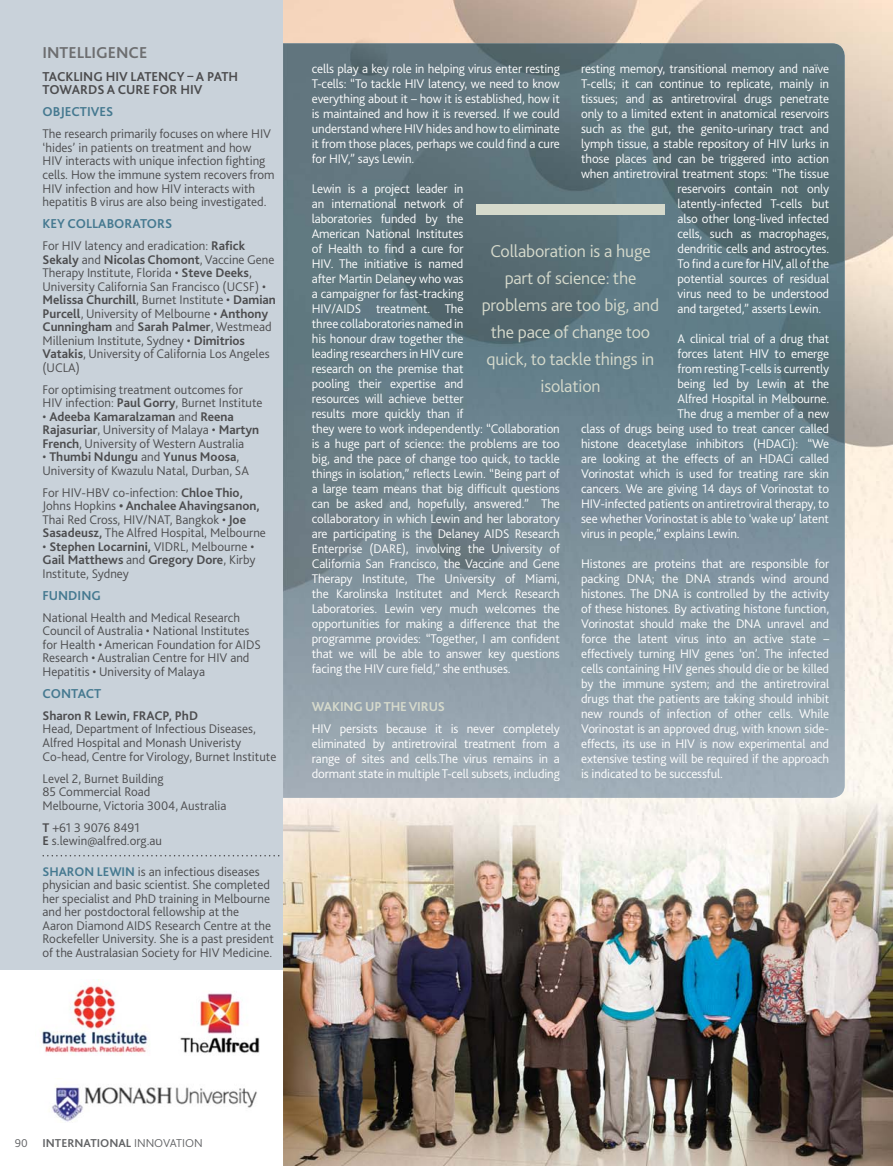
<style>
.page{position:relative;width:893px;height:1166px;background:#fff}
.page>*{position:absolute;margin:0;border:0;box-sizing:border-box;transform-origin:0 0}
.t1{font:300 18px/27px "Bliss 2";letter-spacing:-.01em;color:#d6dacc;text-align:center}
.t2{font:700 16.5px "Bliss 2";color:#6d6e70}
.t3{font:700 13.5px/13.5px "Bliss 2";color:#4c4c4e}
.t4{font:700 13.5px "Bliss 2";color:#457990}
.t5{font:700 13.5px "Bliss 2";letter-spacing:-.01em;color:#d6dacc}
.t6{font:300 13.2px/15px "Bliss 2";letter-spacing:-.01em;color:#fff;text-align:justify}
.t7{font:300 13.2px/13.5px "Bliss 2";color:#4c4c4e}
.t8{font:700 13.2px "Bliss 2";color:#4c4c4e}
.t9{font:700 12px "Bliss 2";color:#636466}
.s1{font-weight:700}
.s2{font-weight:700;color:#457990}
.s3{font-weight:300}
</style>
<div class="page">
<img style="left:283px;top:0;width:610px;height:1165px">
<img style="left:283px;top:43px;width:562px;height:754px">
<div style="left:0;top:0;width:283px;height:969px;background:#c9d2da"></div>
<svg style="left:43px;top:855px;width:236px;height:1px"></svg>
<div style="left:476px;top:204px;width:189px;height:10px;background:#d6dacc"></div>
<img style="left:52px;top:1085px;width:205px;height:37px">
<img style="left:42px;top:979px;width:107px;height:75px">
<img style="left:180px;top:993px;width:80px;height:60px">
<p class="t2" style="left:43px;top:46px;width:106px">INTELLIGENCE</p>
<p class="t3" style="left:43px;top:71px;width:197px">TACKLING HIV LATENCY – A PATH<br>TOWARDS A CURE FOR HIV</p>
<p class="t4" style="left:43px;top:107px;width:72px">OBJECTIVES</p>
<p class="t7" style="left:43px;top:129px;width:234px">The research primarily focuses on where HIV ‘hides’ in patients on treatment and how HIV interacts with unique infection fighting cells. How the immune system recovers from HIV infection and how HIV interacts with hepatitis B virus are also being investigated.</p>
<p class="t4" style="left:43px;top:218px;width:131px">KEY COLLABORATORS</p>
<p class="t7" style="left:43px;top:240px;width:235px">For HIV latency and eradication: <span class="s1">Rafick Sekaly</span> and <span class="s1">Nicolas Chomont</span>, Vaccine Gene Therapy Institute, Florida • <span class="s1">Steve Deeks</span>, University California San Francisco (UCSF) • <span class="s1">Melissa Churchill</span>, Burnet Institute • <span class="s1">Damian Purcell</span>, University of Melbourne • <span class="s1">Anthony Cunningham</span> and <span class="s1">Sarah Palmer</span>, Westmead Millenium Institute, Sydney • <span class="s1">Dimitrios Vatakis</span>, University of California Los Angeles (UCLA)</p>
<p class="t7" style="left:43px;top:384px;width:222px">For optimising treatment outcomes for<br>HIV infection: <span class="s1">Paul Gorry</span>, Burnet Institute</p>
<p class="t7" style="left:43px;top:411px;width:218px">• <span class="s1">Adeeba Kamaralzaman</span> and <span class="s1">Reena<br>Rajasuriar</span>, University of Malaya • <span class="s1">Martyn<br>French</span>, University of Western Australia</p>
<p class="t7" style="left:43px;top:451px;width:208px">• <span class="s1">Thumbi Ndungu</span> and <span class="s1">Yunus Moosa</span>,<br>University of Kwazulu Natal, Durban, SA</p>
<p class="t7" style="left:43px;top:487px;width:225px">For HIV-HBV co-infection: <span class="s1">Chloe Thio, </span>Johns Hopkins <span class="s1">• Anchalee Ahavingsanon, </span>Thai Red Cross, HIV/NAT, Bangkok • <span class="s1">Joe Sasadeusz,</span> The Alfred Hospital, Melbourne</p>
<p class="t7" style="left:43px;top:541px;width:214px;text-align:justify">• <span class="s1">Stephen Locarnini,</span> VIDRL, Melbourne • <span class="s1">Gail Matthews</span> and <span class="s1">Gregory Dore</span>, Kirby Institute, Sydney</p>
<p class="t4" style="left:43px;top:590px;width:60px">FUNDING</p>
<p class="t7" style="left:43px;top:612px;width:220px">National Health and Medical Research Council of Australia • National Institutes for Health • American Foundation for AIDS Research • Australian Centre for HIV and Hepatitis • University of Malaya</p>
<p class="t4" style="left:43px;top:688px;width:60px">CONTACT</p>
<p class="t8" style="left:43px;top:710px;width:157px">Sharon R Lewin, FRACP, PhD</p>
<p class="t7" style="left:43px;top:723px;width:235px">Head, Department of Infectious Diseases,<br>Alfred Hospital and Monash Univeristy<br>Co-head, Centre for Virology, Burnet Institute</p>
<p class="t7" style="left:43px;top:772px;width:185px">Level 2, Burnet Building<br>85 Commercial Road<br>Melbourne, Victoria 3004, Australia</p>
<p class="t7" style="left:43px;top:821px;width:121px"><span class="s1">T</span> +61 3 9076 8491<br><span class="s1">E</span> s.lewin@alfred.org.au</p>
<p class="t7" style="left:43px;top:865px;width:233px"><span class="s2">SHARON LEWIN</span> is an infectious diseases physician and basic scientist. She completed her specialist and PhD training in Melbourne and her postdoctoral fellowship at the<br>Aaron Diamond AIDS Research Centre at the Rockefeller University. She is a past president of the Australasian Society for HIV Medicine.</p>
<p class="t6" style="left:312px;top:62px;width:250px">cells play a key role in helping virus enter resting T-cells: “To tackle HIV latency, we need to know everything about it – how it is established, how it is maintained and how it is reversed. If we could understand where HIV hides and how to eliminate it from those places, perhaps we could find a cure for HIV,” says Lewin.</p>
<p class="t6" style="left:312px;top:182px;width:250px;text-align:left">Lewin is a project leader in<br>an international network of<br>laboratories funded by the<br>American National Institutes<br>of Health to find a cure for<br>HIV. The initiative is named<br>after Martin Delaney who was<br>a campaigner for fast-tracking<br>HIV/AIDS treatment. The<br>three collaboratories named in<br>his honour draw together the<br>leading researchers in HIV cure<br>research on the premise that<br>pooling their expertise and<br>resources will achieve better<br>results more quickly than if<br>they were to work independently: “Collaboration is a huge part of science: the problems are too big, and the pace of change too quick, to tackle things in isolation,” reflects Lewin. “Being part of a large team means that big difficult questions can be asked and, hopefully, answered.” The collaboratory in which Lewin and her laboratory are participating is the Delaney AIDS Research Enterprise (DARE), involving the University of California San Francisco, the Vaccine and Gene Therapy Institute, The University of Miami, the Karolinska Institutet and Merck Research Laboratories. Lewin very much welcomes the opportunities for making a difference that the programme provides: “Together, I am confident that we will be able to answer key questions facing the HIV cure field,” she enthuses.</p>
<p class="t5" style="left:312px;top:700px;width:135px">WAKING UP THE VIRUS</p>
<p class="t6" style="left:312px;top:722px;width:250px">HIV persists because it is never completely eliminated by antiretroviral treatment from a range of sites and cells.The virus remains in a dormant state in multiple T-cell subsets, including</p>
<p class="t6" style="left:581px;top:62px;width:250px">resting memory, transitional memory and naïve</p>
<p class="t6" style="left:581px;top:77px;width:250px">T-cells; it can continue to replicate, mainly in</p>
<p class="t6" style="left:581px;top:92px;width:250px">tissues; and as antiretroviral drugs penetrate</p>
<p class="t6" style="left:581px;top:107px;width:250px">only to a limited extent in anatomical reservoirs</p>
<p class="t6" style="left:581px;top:122px;width:249px">such as the gut, the genito-urinary tract and</p>
<p class="t6" style="left:581px;top:137px;width:250px">lymph tissue, a stable repository of HIV lurks in</p>
<p class="t6" style="left:581px;top:152px;width:250px">those places and can be triggered into action</p>
<p class="t6" style="left:581px;top:167px;width:249px">when antiretroviral treatment stops: “The tissue</p>
<p class="t6" style="left:677px;top:182px;width:153px">reservoirs contain not only</p>
<p class="t6" style="left:677px;top:197px;width:153px">latently-infected T-cells but</p>
<p class="t6" style="left:677px;top:212px;width:153px">also other long-lived infected</p>
<p class="t6" style="left:677px;top:227px;width:153px">cells, such as macrophages,</p>
<p class="t6" style="left:677px;top:242px;width:153px">dendritic cells and astrocytes.</p>
<p class="t6" style="left:677px;top:257px;width:153px">To find a cure for HIV, all of the</p>
<p class="t6" style="left:677px;top:272px;width:153px">potential sources of residual</p>
<p class="t6" style="left:677px;top:287px;width:153px">virus need to be understood</p>
<p class="t6" style="left:677px;top:302px;width:145px">and targeted,” asserts Lewin.</p>
<p class="t6" style="left:677px;top:332px;width:153px">A clinical trial of a drug that</p>
<p class="t6" style="left:677px;top:347px;width:153px">forces latent HIV to emerge</p>
<p class="t6" style="left:677px;top:362px;width:153px">from resting T-cells is currently</p>
<p class="t6" style="left:677px;top:377px;width:153px">being led by Lewin at the</p>
<p class="t6" style="left:677px;top:392px;width:153px">Alfred Hospital in Melbourne.</p>
<p class="t6" style="left:677px;top:407px;width:153px">The drug a member of a new</p>
<p class="t6" style="left:581px;top:422px;width:250px">class of drugs being used to treat cancer called</p>
<p class="t6" style="left:581px;top:437px;width:250px">histone deacetylase inhibitors (HDACi): “We</p>
<p class="t6" style="left:581px;top:452px;width:250px">are looking at the effects of an HDACi called</p>
<p class="t6" style="left:581px;top:467px;width:250px">Vorinostat which is used for treating rare skin</p>
<p class="t6" style="left:581px;top:482px;width:250px">cancers. We are giving 14 days of Vorinostat to</p>
<p class="t6" style="left:581px;top:497px;width:250px">HIV-infected patients on antiretroviral therapy, to</p>
<p class="t6" style="left:581px;top:512px;width:249px">see whether Vorinostat is able to ‘wake up’ latent</p>
<p class="t6" style="left:581px;top:527px;width:160px">virus in people,” explains Lewin.</p>
<p class="t6" style="left:581px;top:557px;width:250px">Histones are proteins that are responsible for packing DNA; the DNA strands wind around histones. The DNA is controlled by the activity of these histones. By activating histone function, Vorinostat should make the DNA unravel and force the latent virus into an active state – effectively turning HIV genes ‘on’. The infected cells containing HIV genes should die or be killed by the immune system; and the antiretroviral drugs that the patients are taking should inhibit new rounds of infection of other cells. While Vorinostat is an approved drug, with known side&shy;effects, its use in HIV is now experimental and extensive testing will be required if the approach is indicated to be successful.</p>
<h1 class="t1" style="left:482px;top:239px;width:179px">Collaboration is a huge part of science: the problems are too big, and the pace of change too quick, to tackle things in isolation</h1>
<p class="t9" style="left:15px;top:1138px;width:189px"><span class="s3">90</span> INTERNATIONAL <span class="s3">INNOVATION</span></p>
</div>
